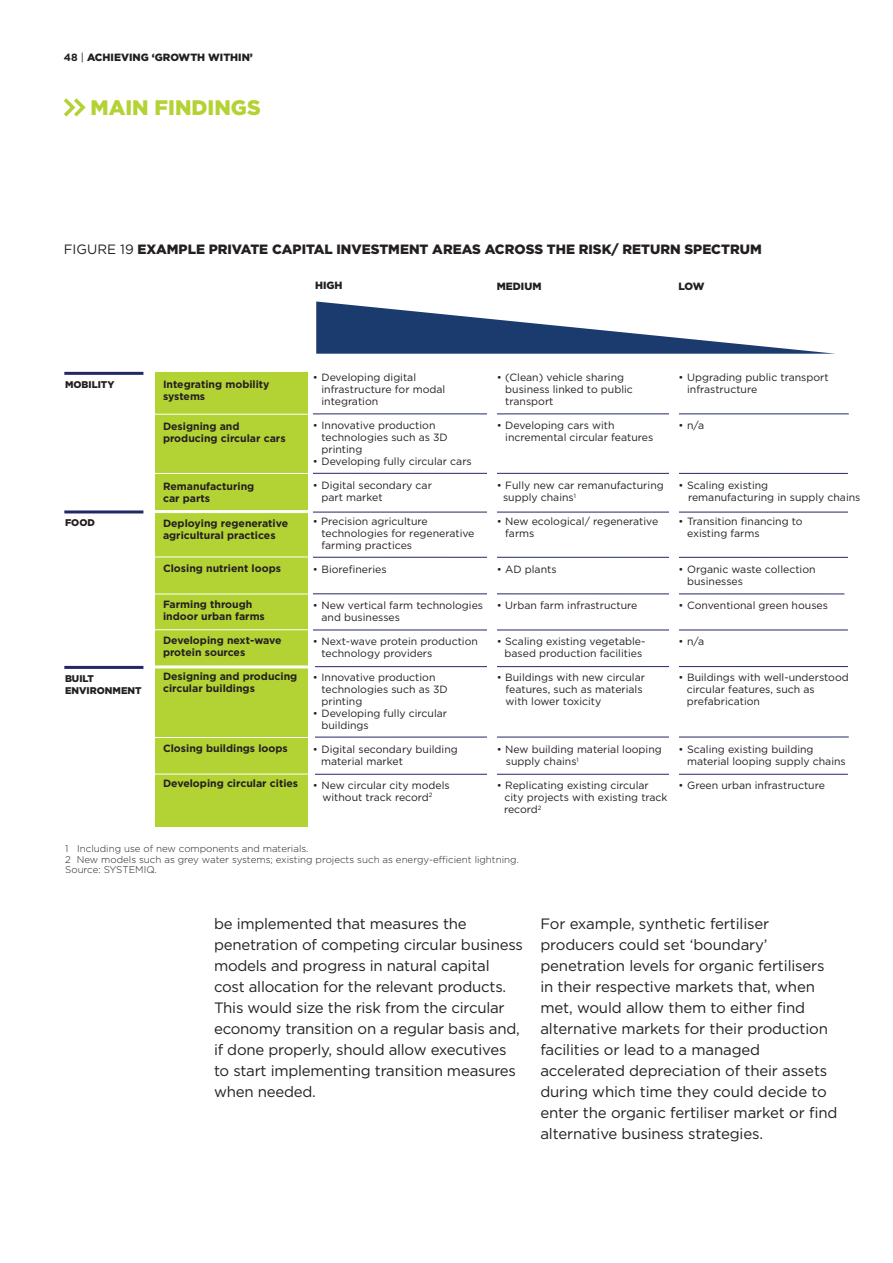
<style>
.page{position:relative;width:893px;height:1263px;background:#fff}
.page>*{position:absolute;margin:0;border:0;box-sizing:border-box;transform-origin:0 0}
.t1{font:900 21px "Gotham";color:#b3d234}
.t2{font:15px/21px "Gotham";letter-spacing:-.015em;color:#231f20}
.t3{font:900 13.5px "Gotham";color:#231f20}
.t4{font:10.5px/12px "Gotham";color:#231f20}
.t5{font:700 10.5px/12px "Gotham";color:#231f20}
.t6{font:900 10.5px "Gotham";color:#231f20}
.t7{font:300 9.75px "Gotham";color:#231f20}
.t8{font:900 9.75px "Gotham";color:#231f20}
.s1{font-weight:700}
.s2{font-weight:400}
.s3{color:#fff}
</style>
<div class="page">
<div style="left:155px;top:372px;width:153px;height:455px;background:#b3d234"></div>
<hr style="left:153px;top:510px;width:156px;height:3px;background:#fff">
<hr style="left:64px;top:510px;width:79px;height:3px;background:#232766">
<hr style="left:64px;top:666px;width:79px;height:3px;background:#232766">
<hr style="left:64px;top:372px;width:79px;height:3px;background:#232766">
<hr style="left:152px;top:594px;width:158px;height:1px;background:#fff">
<hr style="left:151px;top:774px;width:159px;height:1px;background:#fff">
<hr style="left:155px;top:557px;width:156px;height:1px;background:#fff">
<hr style="left:153px;top:473px;width:156px;height:1px;background:#fff">
<hr style="left:151px;top:665px;width:158px;height:3px;background:#fff">
<hr style="left:151px;top:414px;width:158px;height:1px;background:#fff">
<hr style="left:313px;top:414px;width:536px;height:1px;background:#232766">
<hr style="left:313px;top:473px;width:535px;height:1px;background:#232766">
<hr style="left:313px;top:512px;width:535px;height:1px;background:#232766">
<hr style="left:313px;top:594px;width:531px;height:1px;background:#232766">
<hr style="left:313px;top:630px;width:535px;height:1px;background:#232766">
<hr style="left:315px;top:666px;width:533px;height:1px;background:#232766">
<hr style="left:315px;top:737px;width:534px;height:1px;background:#232766">
<hr style="left:313px;top:557px;width:535px;height:1px;background:#232766">
<hr style="left:315px;top:774px;width:533px;height:1px;background:#232766">
<hr style="left:152px;top:737px;width:159px;height:1px;background:#fff">
<hr style="left:152px;top:629px;width:158px;height:1px;background:#fff">
<div style="left:669px;top:372px;width:10px;height:442px;background:#fff"></div>
<div style="left:488px;top:357px;width:9px;height:457px;background:#fff"></div>
<svg style="left:316px;top:301px;width:519px;height:53px"></svg>
<svg style="left:64px;top:98px;width:22px;height:19px"></svg>
<p class="t6" style="left:64px;top:51px;width:191px"><span class="s1">48</span> <span class="s2">|</span> ACHIEVING ‘GROWTH WITHIN’</p>
<p class="t1" style="left:90px;top:95px;width:172px">MAIN FINDINGS</p>
<p class="t3" style="left:64px;top:241px;width:699px"><span class="s2">FIGURE 19</span> EXAMPLE PRIVATE CAPITAL INVESTMENT AREAS ACROSS THE RISK/ RETURN SPECTRUM</p>
<p class="t6" style="left:315px;top:280px;width:29px">HIGH</p>
<p class="t6" style="left:497px;top:280px;width:46px">MEDIUM</p>
<p class="t6" style="left:679px;top:281px;width:28px">LOW</p>
<p class="t8" style="left:65px;top:379px;width:51px">MOBILITY</p>
<p class="t8" style="left:65px;top:517px;width:31px">FOOD</p>
<p class="t8" style="left:65px;top:673px;width:31px">BUILT</p>
<p class="t8" style="left:65px;top:685px;width:78px">ENVIRONMENT</p>
<p class="t5" style="left:163px;top:378px;width:108px">Integrating mobility systems</p>
<p class="t5" style="left:163px;top:420px;width:78px">Designing and</p>
<p class="t5" style="left:163px;top:432px;width:124px">producing circular cars</p>
<p class="t5" style="left:163px;top:480px;width:93px">Remanufacturing</p>
<p class="t5" style="left:163px;top:492px;width:49px">car parts</p>
<p class="t5" style="left:163px;top:517px;width:127px">Deploying regenerative</p>
<p class="t5" style="left:163px;top:529px;width:114px">agricultural practices</p>
<p class="t5" style="left:163px;top:562px;width:120px">Closing nutrient loops</p>
<p class="t5" style="left:163px;top:598px;width:91px">Farming through</p>
<p class="t5" style="left:163px;top:610px;width:103px">indoor urban farms</p>
<p class="t5" style="left:163px;top:634px;width:120px">Developing next-wave protein sources</p>
<p class="t5" style="left:163px;top:670px;width:136px">Designing and producing circular buildings</p>
<p class="t5" style="left:163px;top:742px;width:126px">Closing buildings loops</p>
<p class="t5" style="left:163px;top:777px;width:137px">Developing circular cities</p>
<p class="t4" style="left:321px;top:371px;width:125px;text-indent:-9px">• Developing digital infrastructure for modal integration</p>
<p class="t4" style="left:321px;top:419px;width:128px;text-indent:-9px">• Innovative production technologies such as 3D printing</p>
<p class="t4" style="left:313px;top:455px;width:160px">• Developing fully circular cars</p>
<p class="t4" style="left:321px;top:479px;width:112px;text-indent:-9px">• Digital secondary car part market</p>
<p class="t4" style="left:321px;top:515px;width:155px;text-indent:-9px">• Precision agriculture technologies for regenerative farming practices</p>
<p class="t4" style="left:313px;top:563px;width:75px">• Biorefineries</p>
<p class="t4" style="left:321px;top:599px;width:163px;text-indent:-9px">• New vertical farm technologies and businesses</p>
<p class="t4" style="left:321px;top:635px;width:158px;text-indent:-9px">• Next-wave protein production technology providers</p>
<p class="t4" style="left:321px;top:671px;width:128px;text-indent:-9px">• Innovative production technologies such as 3D printing</p>
<p class="t4" style="left:321px;top:707px;width:127px;text-indent:-9px">• Developing fully circular buildings</p>
<p class="t4" style="left:321px;top:743px;width:138px;text-indent:-8px">• Digital secondary building material market</p>
<p class="t4" style="left:322px;top:779px;width:129px;text-indent:-9px">• New circular city models without track record<sup>2</sup></p>
<p class="t4" style="left:505px;top:371px;width:129px;text-indent:-9px">• (Clean) vehicle sharing business linked to public transport</p>
<p class="t4" style="left:505px;top:419px;width:150px;text-indent:-9px">• Developing cars with incremental circular features</p>
<p class="t4" style="left:687px;top:371px;width:143px;text-indent:-9px">• Upgrading public transport infrastructure</p>
<p class="t4" style="left:679px;top:419px;width:27px">• n/a</p>
<p class="t4" style="left:503px;top:479px;width:162px;text-indent:-6px">• Fully new car remanufacturing supply chains<sup>1</sup></p>
<p class="t4" style="left:505px;top:515px;width:155px;text-indent:-9px">• New ecological/ regenerative farms</p>
<p class="t4" style="left:497px;top:563px;width:61px">• AD plants</p>
<p class="t4" style="left:497px;top:599px;width:142px">• Urban farm infrastructure</p>
<p class="t4" style="left:497px;top:635px;width:150px;text-align:center">• Scaling existing vegetable&shy;based production facilities</p>
<p class="t4" style="left:506px;top:671px;width:141px;text-indent:-9px">• Buildings with new circular features, such as materials with lower toxicity</p>
<p class="t4" style="left:497px;top:743px;width:167px">• New building material looping</p>
<p class="t4" style="left:506px;top:755px;width:74px">supply chains<sup>1</sup></p>
<p class="t4" style="left:504px;top:779px;width:165px;text-indent:-7px">• Replicating existing circular city projects with existing track record<sup>2</sup></p>
<p class="t4" style="left:688px;top:479px;width:174px;text-indent:-9px">• Scaling existing<br>remanufacturing in supply chains</p>
<p class="t4" style="left:687px;top:515px;width:117px;text-indent:-9px">• Transition financing to existing farms</p>
<p class="t4" style="left:687px;top:563px;width:130px;text-indent:-9px">• Organic waste collection businesses</p>
<p class="t4" style="left:679px;top:599px;width:151px">• Conventional green houses</p>
<p class="t4" style="left:679px;top:635px;width:27px">• n/a</p>
<p class="t4" style="left:687px;top:671px;width:164px;text-indent:-8px">• Buildings with well-understood circular features, such as <span class="s3">~ </span>prefabrication</p>
<p class="t4" style="left:687px;top:743px;width:160px;text-indent:-9px">• Scaling existing building material looping supply chains</p>
<p class="t4" style="left:679px;top:779px;width:148px">• Green urban infrastructure</p>
<p class="t7" style="left:65px;top:843px;width:245px">1 Including use of new components and materials.</p>
<p class="t7" style="left:65px;top:854px;width:455px">2 New models such as grey water systems; existing projects such as energy-efficient lightning.</p>
<p class="t7" style="left:65px;top:864px;width:93px">Source: SYSTEMIQ.</p>
<p class="t2" style="left:214px;top:913px;width:310px">be implemented that measures the penetration of competing circular business models and progress in natural capital cost allocation for the relevant products.<br>This would size the risk from the circular economy transition on a regular basis and, if done properly, should allow executives to start implementing transition measures when needed.</p>
<p class="t2" style="left:540px;top:913px;width:298px">For example, synthetic fertiliser producers could set ‘boundary’ penetration levels for organic fertilisers in their respective markets that, when met, would allow them to either find alternative markets for their production facilities or lead to a managed accelerated depreciation of their assets during which time they could decide to enter the organic fertiliser market or find alternative business strategies.</p>
</div>
